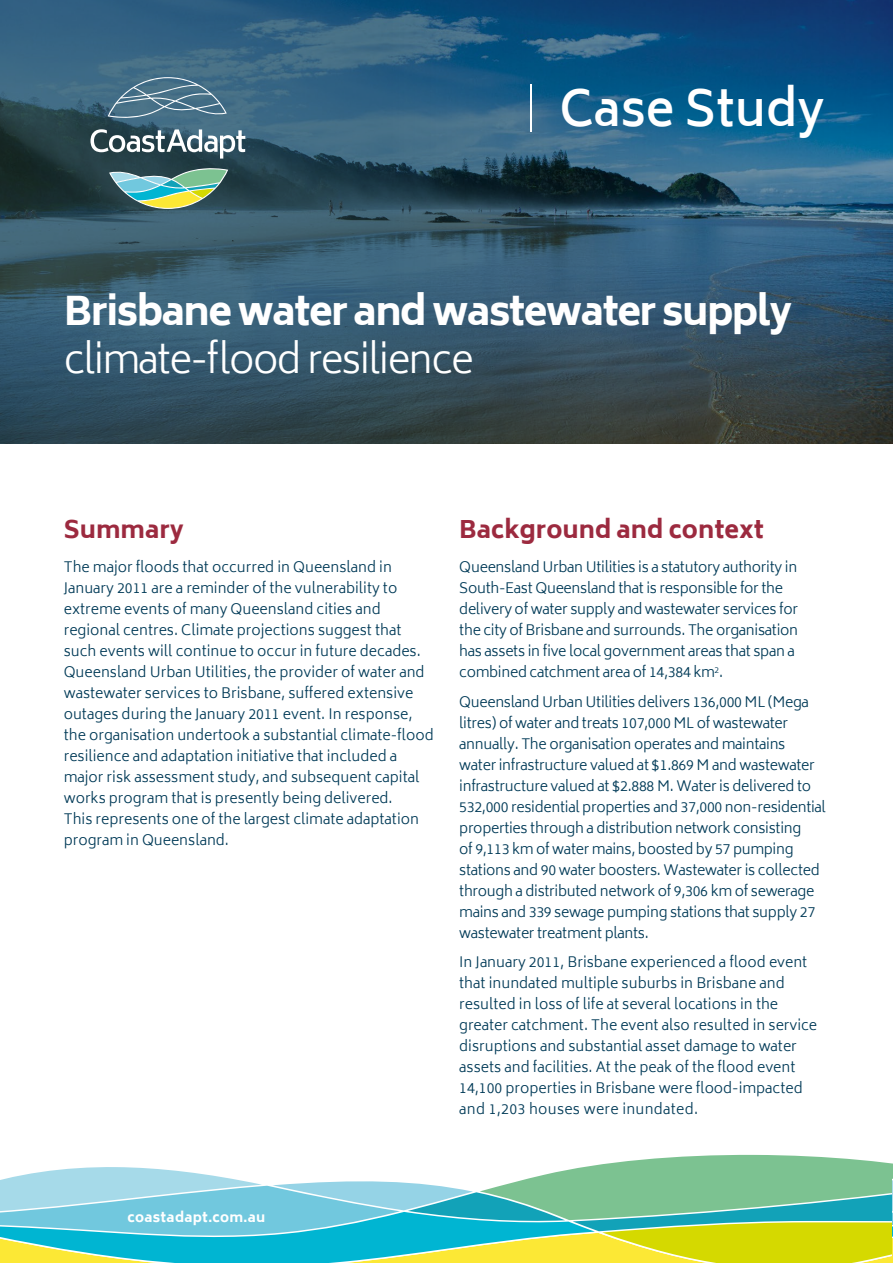
<style>
.page{position:relative;width:893px;height:1263px;background:#fff}
.page>*{position:absolute;margin:0;border:0;box-sizing:border-box;transform-origin:0 0}
.t1{font:600 48px "Biryani";color:#fff}
.t2{font:800 39px "Biryani";letter-spacing:-.04em;color:#fff}
.t3{font:300 39px "Biryani";letter-spacing:-.04em;color:#fff}
.t4{font:800 24px "Biryani";color:#9c2a3f}
.t5{font:300 14.25px/21px "Biryani";color:#003a57}
.t6{font:300 14.25px/21px "Biryani";letter-spacing:-.02em;color:#003a57}
.t7{font:800 13.5px "Biryani";letter-spacing:.02em;color:#fff}
</style>
<div class="page">
<svg style="left:0;top:1154px;width:893px;height:109px"></svg>
<svg style="left:0;top:0;width:893px;height:443px;background:#2d556d"></svg>
<hr style="left:530px;top:84px;width:1px;height:47px;background:#fff">
<svg style="left:109px;top:168px;width:119px;height:41px;background:#6d9c87"></svg>
<svg style="left:108px;top:77px;width:119px;height:41px;background:#597e93"></svg>
<svg style="left:90px;top:129px;width:155px;height:30px"></svg>
<h1 class="t1" style="left:560px;top:81px;width:266px">Case Study</h1>
<h2 class="t2" style="left:64px;top:289px;width:730px">Brisbane water and wastewater supply</h2>
<h2 class="t3" style="left:64px;top:337px;width:411px">climate-flood resilience</h2>
<h3 class="t4" style="left:64px;top:516px;width:122px">Summary</h3>
<p class="t5" style="left:64px;top:557px;width:371px">The major floods that occurred in Queensland in January 2011 are a reminder of the vulnerability to extreme events of many Queensland cities and regional centres. Climate projections suggest that such events will continue to occur in future decades.<br>Queensland Urban Utilities, the provider of water and wastewater services to Brisbane, suffered extensive outages during the January 2011 event. In response, the organisation undertook a substantial climate-flood resilience and adaptation initiative that included a major risk assessment study, and subsequent capital works program that is presently being delivered.<br>This represents one of the largest climate adaptation program in Queensland.</p>
<h3 class="t4" style="left:459px;top:516px;width:306px">Background and context</h3>
<p class="t6" style="left:459px;top:557px;width:340px">Queensland Urban Utilities is a statutory authority in South-East Queensland that is responsible for the delivery of water supply and wastewater services for the city of Brisbane and surrounds. The organisation has assets in five local government areas that span a combined catchment area of 14,384 km<sup>2</sup>.</p>
<p class="t6" style="left:459px;top:691px;width:368px">Queensland Urban Utilities delivers 136,000 ML (Mega litres) of water and treats 107,000 ML of wastewater annually. The organisation operates and maintains water infrastructure valued at $1.869 M and wastewater infrastructure valued at $2.888 M. Water is delivered to 532,000 residential properties and 37,000 non-residential properties through a distribution network consisting<br>of 9,113 km of water mains, boosted by 57 pumping stations and 90 water boosters. Wastewater is collected through a distributed network of 9,306 km of sewerage mains and 339 sewage pumping stations that supply 27 wastewater treatment plants.</p>
<p class="t5" style="left:459px;top:952px;width:359px">In January 2011, Brisbane experienced a flood event that inundated multiple suburbs in Brisbane and resulted in loss of life at several locations in the greater catchment. The event also resulted in service disruptions and substantial asset damage to water assets and facilities. At the peak of the flood event 14,100 properties in Brisbane were flood-impacted and 1,203 houses were inundated.</p>
<p class="t7" style="left:128px;top:1209px;width:139px">coastadapt.com.au</p>
</div>
